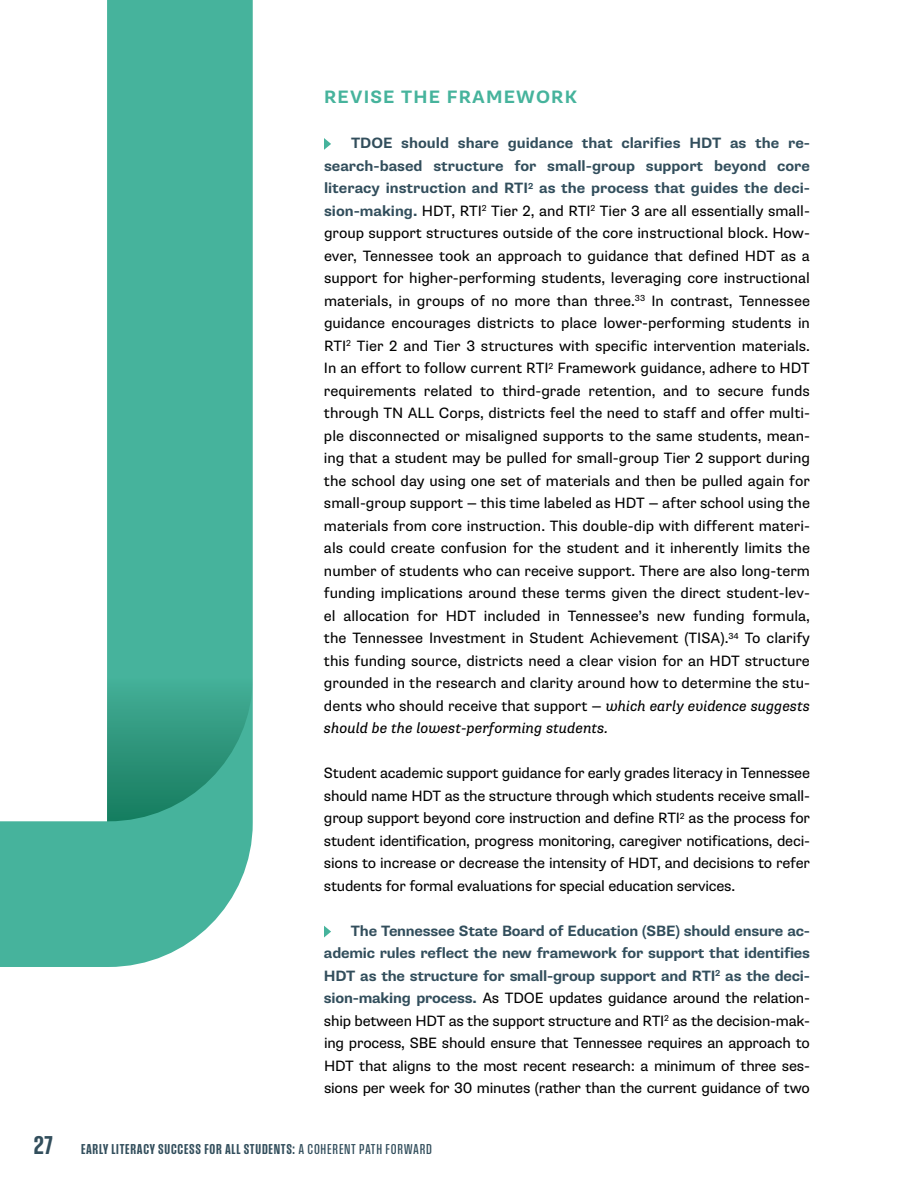
<style>
.page{position:relative;width:918px;height:1188px;background:#fff}
.page>*{position:absolute;margin:0;border:0;box-sizing:border-box;transform-origin:0 0}
.t1{font:700 18px "Supria Sans";letter-spacing:.065em;color:#46b39c}
.t2{font:15px/22.5px "Supria Sans";letter-spacing:-.015em;color:#000;text-align:justify}
.t3{font:15px "Field Gothic No.35 Bold X Cond";letter-spacing:.05em;color:#324e5c}
.s1{font-weight:700;color:#324e5c}
.s2{font-style:italic}
.s3{font-size:27px}
.s4{font-family:"Field Gothic No.33 Med X Cond"}
</style>
<div class="page">
<svg style="left:0;top:0;width:253px;height:967px;fill:#46b39c"></svg>
<svg style="left:107px;top:677px;width:146px;height:144px;background:#359e85"></svg>
<svg style="left:324px;top:138px;width:7px;height:12px"></svg>
<svg style="left:324px;top:926px;width:7px;height:12px"></svg>
<p class="t1" style="left:324px;top:86px;width:254px">REVISE THE FRAMEWORK</p>
<p class="t2" style="left:324px;top:132px;width:488px;text-indent:27px"><span class="s1">TDOE should share guidance that clarifies HDT as the re&shy;search-based structure for small-group support beyond core literacy instruction and RTI</span><sup>2</sup> <span class="s1">as the process that guides the deci&shy;sion-making.</span> HDT, RTI<sup>2</sup> Tier 2, and RTI<sup>2</sup> Tier 3 are all essentially small&shy;group support structures outside of the core instructional block. How&shy;ever, Tennessee took an approach to guidance that defined HDT as a support for higher-performing students, leveraging core instructional materials, in groups of no more than three.<sup>33</sup> In contrast, Tennessee guidance encourages districts to place lower-performing students in RTI<sup>2</sup> Tier 2 and Tier 3 structures with specific intervention materials.<br>In an effort to follow current RTI<sup>2</sup> Framework guidance, adhere to HDT requirements related to third-grade retention, and to secure funds through TN ALL Corps, districts feel the need to staff and offer multi&shy;ple disconnected or misaligned supports to the same students, mean&shy;ing that a student may be pulled for small-group Tier 2 support during the school day using one set of materials and then be pulled again for small-group support — this time labeled as HDT — after school using the materials from core instruction. This double-dip with different materi&shy;als could create confusion for the student and it inherently limits the number of students who can receive support. There are also long-term funding implications around these terms given the direct student-lev&shy;el allocation for HDT included in Tennessee’s new funding formula, the Tennessee Investment in Student Achievement (TISA).<sup>34</sup> To clarify this funding source, districts need a clear vision for an HDT structure grounded in the research and clarity around how to determine the stu&shy;dents who should receive that support — <span class="s2">which early evidence suggests should be the lowest-performing students.</span></p>
<p class="t2" style="left:324px;top:762px;width:488px">Student academic support guidance for early grades literacy in Tennessee should name HDT as the structure through which students receive small&shy;group support beyond core instruction and define RTI<sup>2</sup> as the process for student identification, progress monitoring, caregiver notifications, deci&shy;sions to increase or decrease the intensity of HDT, and decisions to refer students for formal evaluations for special education services.</p>
<p class="t2" style="left:324px;top:920px;width:488px;text-indent:27px"><span class="s1">The Tennessee State Board of Education (SBE) should ensure ac&shy;ademic rules reflect the new framework for support that identifies HDT as the structure for small-group support and RTI</span><sup>2</sup> <span class="s1">as the deci&shy;sion-making process.</span> As TDOE updates guidance around the relation&shy;ship between HDT as the support structure and RTI<sup>2</sup> as the decision-mak&shy;ing process, SBE should ensure that Tennessee requires an approach to HDT that aligns to the most recent research: a minimum of three ses&shy;sions per week for 30 minutes (rather than the current guidance of two</p>
<p class="t3" style="left:34px;top:1142px;width:400px"><span class="s3">27</span> EARLY LITERACY SUCCESS FOR ALL STUDENTS: <span class="s4">A COHERENT PATH FORWARD</span></p>
</div>
